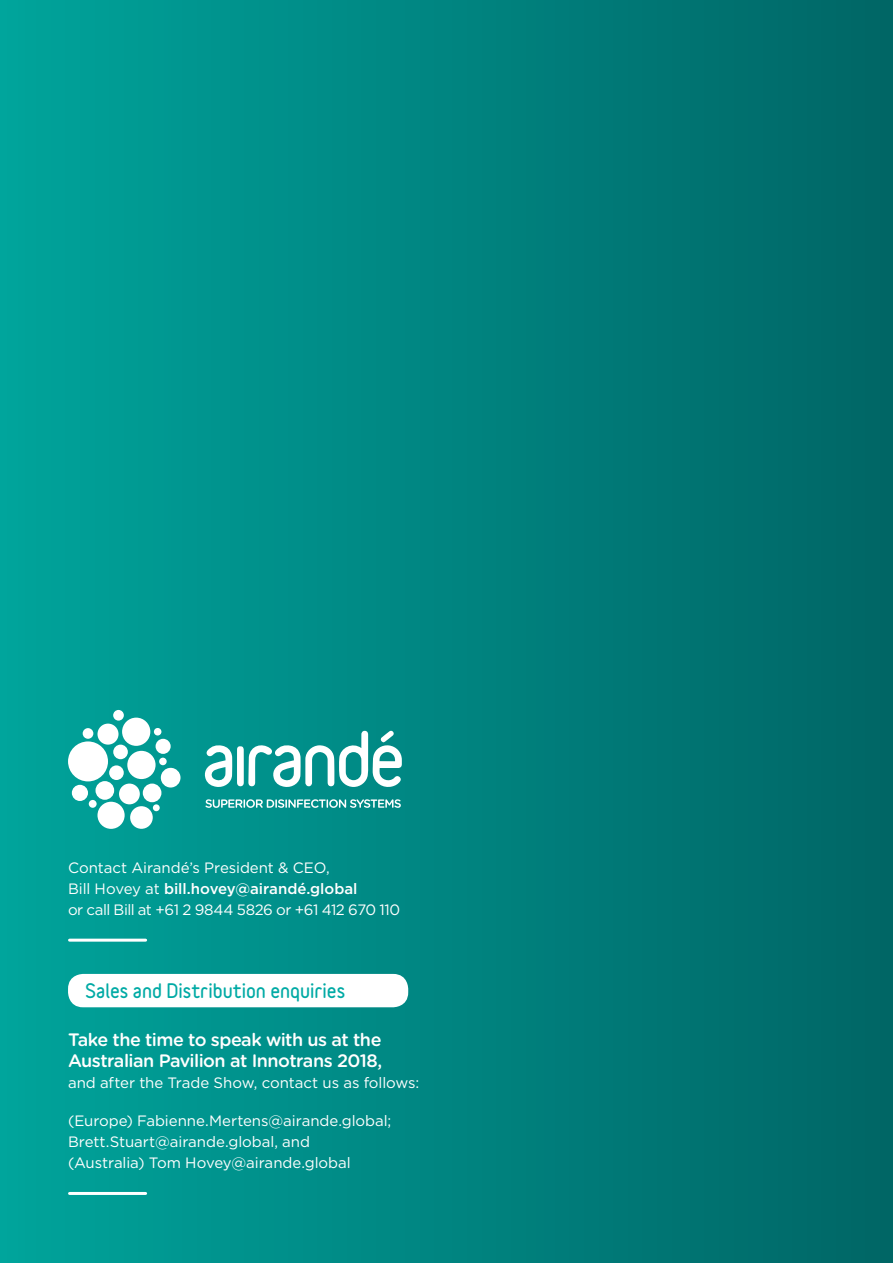
<style>
.page{position:relative;width:893px;height:1263px;background:#fff}
.page>*{position:absolute;margin:0;border:0;box-sizing:border-box;transform-origin:0 0}
.t1{font:500 18px/21.6px "Gotham Rounded";letter-spacing:-.035em;color:#fff}
.t2{font:900 18px "Variable";color:#00aaa5}
.t3{font:15px/21px "Gotham";letter-spacing:-.005em;color:#fff}
.t4{font:15px "Gotham";letter-spacing:-.03em;color:#fff}
.t5{font:500 15px "Gotham HTF";letter-spacing:-.005em;color:#fff}
.s1{font-family:"Gotham";font-weight:400}
</style>
<div class="page">
<div style="left:0;top:0;width:893px;height:1263px;background:linear-gradient(to right,#00a49c,#006565)"></div>
<hr style="left:70px;top:1192px;width:76px;height:3px;background:#fff">
<div style="left:68px;top:974px;width:340px;height:33px;background:#fff;border-radius:15px"></div>
<svg style="left:205px;top:799px;width:196px;height:9px;background:#68bcb8"></svg>
<svg style="left:203px;top:730px;width:199px;height:59px"></svg>
<div style="left:122px;top:718px;width:28px;height:28px;background:#fff;border-radius:50%"></div>
<div style="left:127px;top:751px;width:29px;height:28px;background:#fff;border-radius:50%"></div>
<div style="left:130px;top:806px;width:23px;height:23px;background:#fff;border-radius:50%"></div>
<div style="left:161px;top:768px;width:19px;height:19px;background:#fff;border-radius:50%"></div>
<div style="left:143px;top:783px;width:18px;height:19px;background:#fff;border-radius:50%"></div>
<div style="left:72px;top:785px;width:16px;height:16px;background:#fff;border-radius:50%"></div>
<div style="left:119px;top:783px;width:21px;height:21px;background:#fff;border-radius:50%"></div>
<div style="left:113px;top:710px;width:11px;height:11px;background:#fff;border-radius:50%"></div>
<div style="left:159px;top:758px;width:8px;height:7px;background:#fff;border-radius:50%"></div>
<div style="left:154px;top:728px;width:7px;height:7px;background:#fff;border-radius:50%"></div>
<div style="left:95px;top:781px;width:19px;height:19px;background:#fff;border-radius:50%"></div>
<div style="left:153px;top:804px;width:7px;height:7px;background:#fff;border-radius:50%"></div>
<div style="left:156px;top:739px;width:15px;height:15px;background:#fff;border-radius:50%"></div>
<div style="left:113px;top:745px;width:15px;height:14px;background:#fff;border-radius:50%"></div>
<div style="left:83px;top:728px;width:10px;height:11px;background:#fff;border-radius:50%"></div>
<div style="left:89px;top:800px;width:8px;height:8px;background:#fff;border-radius:50%"></div>
<div style="left:97px;top:724px;width:22px;height:21px;background:#fff;border-radius:50%"></div>
<div style="left:97px;top:802px;width:28px;height:27px;background:#fff;border-radius:50%"></div>
<div style="left:68px;top:741px;width:40px;height:40px;background:#fff;border-radius:50%"></div>
<div style="left:109px;top:765px;width:15px;height:15px;background:#fff;border-radius:50%"></div>
<hr style="left:70px;top:939px;width:76px;height:3px;background:#fff">
<p class="t3" style="left:68px;top:857px;width:263px">Contact Airandé’s President &amp; CEO,</p>
<p class="t5" style="left:68px;top:880px;width:291px"><span class="s1">Bill Hovey at</span> bill.hovey@airandé.global</p>
<p class="t4" style="left:68px;top:900px;width:334px">or call Bill at +61 2 9844 5826 or +61 412 670 110</p>
<p class="t2" style="left:85px;top:977px;width:262px">Sales and Distribution enquiries</p>
<p class="t1" style="left:68px;top:1028px;width:316px">Take the time to speak with us at the<br>Australian Pavilion at Innotrans 2018,</p>
<p class="t3" style="left:68px;top:1072px;width:353px">and after the Trade Show, contact us as follows:</p>
<p class="t3" style="left:68px;top:1110px;width:325px">(Europe) Fabienne.Mertens@airande.global;<br>Brett.Stuart@airande.global, and<br>(Australia) Tom Hovey@airande.global</p>
</div>
